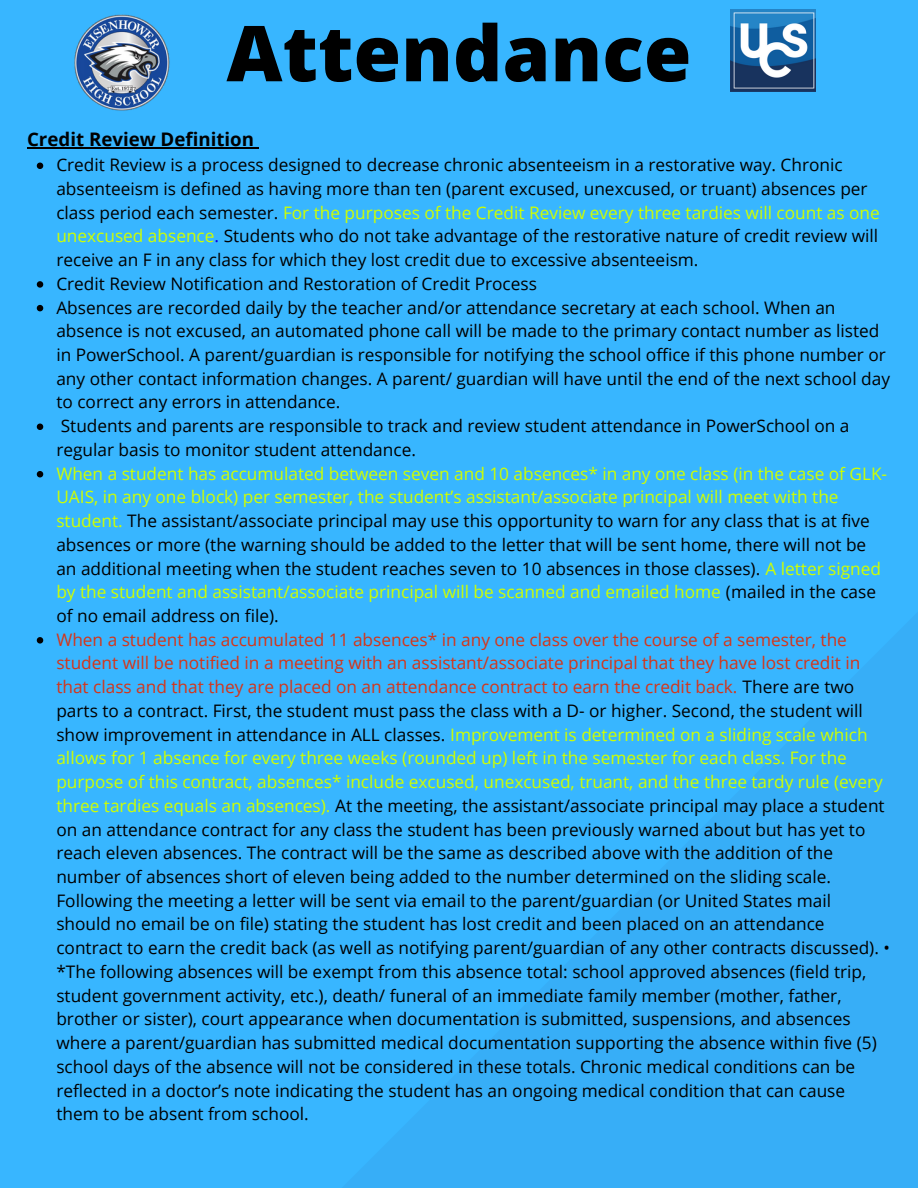
<style>
.page{position:relative;width:918px;height:1188px;background:#38b6ff}
.page>*{position:absolute;margin:0;border:0;box-sizing:border-box;transform-origin:0 0}
.t1{font:800 77.1px "Open Sans";color:#000}
.t2{font:700 18.75px "Open Sans";color:#000}
.t3{font:17.25px/23.7px "Open Sans";color:#000}
.s1{color:#cfff00}
.s2{color:#0805e3}
.s3{color:#d4351a}
</style>
<div class="page">
<img style="left:730px;top:9px;width:86px;height:82px">
<img style="left:74px;top:14px;width:96px;height:97px">
<hr style="left:27px;top:147px;width:227px;height:2px;background:#000">
<svg style="left:37px;top:163px;width:6px;height:6px"></svg>
<svg style="left:37px;top:281px;width:6px;height:7px"></svg>
<svg style="left:37px;top:305px;width:6px;height:6px"></svg>
<svg style="left:37px;top:424px;width:6px;height:6px"></svg>
<svg style="left:37px;top:471px;width:6px;height:6px"></svg>
<svg style="left:37px;top:637px;width:6px;height:7px"></svg>
<p class="t1" style="left:226px;top:-1px;width:467px">Attendance</p>
<h2 class="t2" style="left:27px;top:126px;width:228px">Credit Review Definition</h2>
<p class="t3" style="left:56px;top:153px;width:788px">Credit Review is a process designed to decrease chronic absenteeism in a restorative way. Chronic</p>
<p class="t3" style="left:56px;top:176px;width:825px">absenteeism is defined as having more than ten (parent excused, unexcused, or truant) absences per class period each semester. <span class="s1">For the purposes of the Credit Review every three tardies will count as one unexcused absence</span><span class="s2">.</span> Students who do not take advantage of the restorative nature of credit review will receive an F in any class for which they lost credit due to excessive absenteeism.<br>Credit Review Notification and Restoration of Credit Process</p>
<p class="t3" style="left:56px;top:295px;width:835px">Absences are recorded daily by the teacher and/or attendance secretary at each school. When an absence is not excused, an automated phone call will be made to the primary contact number as listed in PowerSchool. A parent/guardian is responsible for notifying the school office if this phone number or any other contact information changes. A parent/ guardian will have until the end of the next school day to correct any errors in attendance.</p>
<p class="t3" style="left:56px;top:414px;width:795px">Students and parents are responsible to track and review student attendance in PowerSchool on a regular basis to monitor student attendance.</p>
<p class="t3" style="left:56px;top:461px;width:832px"><span class="s1">When a student has accumulated between seven and 10 absences* in any one class (in the case of GLK-UAIS, in any one block) per semester, the student’s assistant/associate principal will meet with the student.</span> The assistant/associate principal may use this opportunity to warn for any class that is at five absences or more (the warning should be added to the letter that will be sent home, there will not be an additional meeting when the student reaches seven to 10 absences in those classes). <span class="s1">A letter signed by the student and assistant/associate principal will be scanned and emailed home</span> (mailed in the case of no email address on file).</p>
<p class="t3" style="left:56px;top:627px;width:835px"><span class="s3">When a student has accumulated 11 absences* in any one class over the course of a semester, the student will be notified in a meeting with an assistant/associate principal that they have lost credit in that class and that they are placed on an attendance contract to earn the credit back.</span> There are two parts to a contract. First, the student must pass the class with a D- or higher. Second, the student will show improvement in attendance in ALL classes. <span class="s1">Improvement is determined on a sliding scale which allows for 1 absence for every three weeks (rounded up) left in the semester for each class. For the purpose of this contract, absences* include excused, unexcused, truant, and the three tardy rule (every three tardies equals an absences).</span> At the meeting, the assistant/associate principal may place a student on an attendance contract for any class the student has been previously warned about but has yet to reach eleven absences. The contract will be the same as described above with the addition of the number of absences short of eleven being added to the number determined on the sliding scale.<br>Following the meeting a letter will be sent via email to the parent/guardian (or United States mail should no email be on file) stating the student has lost credit and been placed on an attendance contract to earn the credit back (as well as notifying parent/guardian of any other contracts discussed). • *The following absences will be exempt from this absence total: school approved absences (field trip, student government activity, etc.), death/ funeral of an immediate family member (mother, father, brother or sister), court appearance when documentation is submitted, suspensions, and absences where a parent/guardian has submitted medical documentation supporting the absence within five (5) school days of the absence will not be considered in these totals. Chronic medical conditions can be reflected in a doctor’s note indicating the student has an ongoing medical condition that can cause them to be absent from school.</p>
</div>
